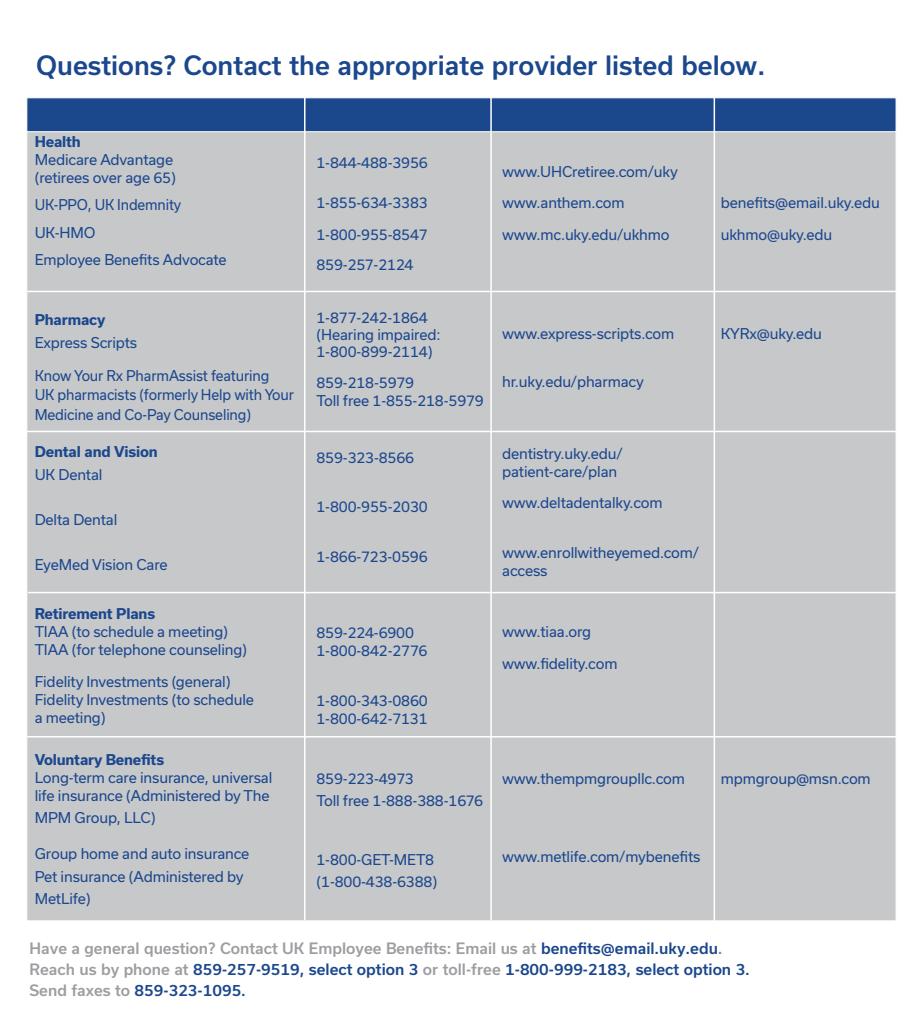
<style>
.page{position:relative;width:918px;height:1026px;background:#fff}
.page>*{position:absolute;margin:0;border:0;box-sizing:border-box;transform-origin:0 0}
.t1{font:500 25.5px "Usual";color:#1b478d}
.t2{font:500 15px/21px "Usual";color:#9c9ea1}
.t3{font:14.25px/18px "Usual";letter-spacing:-.01em;color:#1b478d}
.t4{font:14.25px/19.5px "Usual";letter-spacing:-.01em;color:#1b478d;scale:.96 1}
.t5{font:700 14.25px "Usual";letter-spacing:-.01em;color:#1b478d}
.t6{font:14.25px/28.5px "Usual";letter-spacing:-.01em;color:#1b478d;scale:.95 1}
.s1{color:#1b478d}
.s2{color:#7880b1}
</style>
<div class="page">
<div style="left:26px;top:129px;width:870px;height:792px;background:#c7c8ca;border:1px solid #fff"></div>
<div style="left:26px;top:97px;width:870px;height:35px;background:#1b478d;border:1px solid #fff"></div>
<hr style="left:304px;top:97px;width:2px;height:823px;background:#fff">
<hr style="left:490px;top:97px;width:2px;height:823px;background:#fff">
<hr style="left:714px;top:97px;width:1px;height:824px;background:#fff">
<hr style="left:27px;top:291px;width:870px;height:1px;background:#fff">
<hr style="left:27px;top:431px;width:870px;height:1px;background:#fff">
<hr style="left:28px;top:592px;width:870px;height:1px;background:#fff">
<hr style="left:27px;top:736px;width:870px;height:2px;background:#fff">
<h1 class="t1" style="left:36px;top:50px;width:731px">Questions? Contact the appropriate provider listed below.</h1>
<p class="t5" style="left:35px;top:133px;width:48px">Health</p>
<p class="t3" style="left:35px;top:150px;width:143px">Medicare Advantage (retirees over age 65)</p>
<p class="t6" style="left:35px;top:190px;width:156px">UK-PPO, UK Indemnity<br>UK-HMO</p>
<p class="t3" style="left:35px;top:251px;width:194px">Employee Benefits Advocate</p>
<p class="t5" style="left:35px;top:312px;width:72px">Pharmacy</p>
<p class="t3" style="left:35px;top:333px;width:104px">Express Scripts</p>
<p class="t4" style="left:35px;top:366px;width:272px">Know Your Rx PharmAssist featuring<br>UK pharmacists (formerly Help with Your<br>Medicine and Co-Pay Counseling)</p>
<p class="t5" style="left:35px;top:444px;width:125px">Dental and Vision</p>
<p class="t3" style="left:35px;top:465px;width:69px">UK Dental</p>
<p class="t3" style="left:35px;top:510px;width:84px">Delta Dental</p>
<p class="t3" style="left:35px;top:555px;width:135px">EyeMed Vision Care</p>
<p class="t5" style="left:35px;top:606px;width:122px">Retirement Plans</p>
<p class="t3" style="left:35px;top:623px;width:214px">TIAA (to schedule a meeting)<br>TIAA (for telephone counseling)</p>
<p class="t3" style="left:35px;top:672px;width:221px">Fidelity Investments (general)<br>Fidelity Investments (to schedule a meeting)</p>
<p class="t5" style="left:35px;top:751px;width:131px">Voluntary Benefits</p>
<p class="t3" style="left:35px;top:768px;width:239px">Long-term care insurance, universal life insurance (Administered by The</p>
<p class="t3" style="left:35px;top:809px;width:122px">MPM Group, LLC)</p>
<p class="t3" style="left:35px;top:843px;width:216px;line-height:22.5px">Group home and auto insurance<br>Pet insurance (Administered by<br>MetLife)</p>
<p class="t3" style="left:317px;top:154px;width:113px">1-844-488-3956</p>
<p class="t3" style="left:317px;top:194px;width:113px">1-855-634-3383</p>
<p class="t3" style="left:317px;top:220px;width:113px;line-height:30px">1-800-955-8547<br>859-257-2124</p>
<p class="t3" style="left:317px;top:309px;width:126px;line-height:17.1px">1-877-242-1864 (Hearing impaired:<br>1-800-899-2114)</p>
<p class="t3" style="left:317px;top:373px;width:169px">859-218-5979<br>Toll free 1-855-218-5979</p>
<p class="t3" style="left:317px;top:448px;width:99px">859-323-8566</p>
<p class="t3" style="left:317px;top:498px;width:113px">1-800-955-2030</p>
<p class="t3" style="left:317px;top:547px;width:113px">1-866-723-0596</p>
<p class="t3" style="left:502px;top:163px;width:177px">www.UHCretiree.com/uky</p>
<p class="t3" style="left:502px;top:194px;width:124px">www.anthem.com</p>
<p class="t3" style="left:502px;top:226px;width:169px">www.mc.uky.edu/ukhmo</p>
<p class="t3" style="left:502px;top:325px;width:174px">www.express-scripts.com</p>
<p class="t3" style="left:502px;top:373px;width:143px">hr.uky.edu/pharmacy</p>
<p class="t3" style="left:502px;top:445px;width:122px">dentistry.uky.edu/ patient-care/plan</p>
<p class="t3" style="left:502px;top:494px;width:162px">www.deltadentalky.com</p>
<p class="t3" style="left:502px;top:544px;width:198px">www.enrollwitheyemed.com/ access</p>
<p class="t3" style="left:317px;top:624px;width:113px">859-224-6900<br>1-800-842-2776</p>
<p class="t3" style="left:317px;top:691px;width:113px">1-800-343-0860<br>1-800-642-7131</p>
<p class="t3" style="left:502px;top:623px;width:90px">www.tiaa.org</p>
<p class="t3" style="left:502px;top:655px;width:117px">www.fidelity.com</p>
<p class="t3" style="left:317px;top:767px;width:168px;line-height:22.5px">859-223-4973<br>Toll free 1-888-388-1676</p>
<p class="t3" style="left:502px;top:770px;width:184px">www.thempmgroupllc.com</p>
<p class="t3" style="left:317px;top:848px;width:122px;line-height:22.5px">1-800-GET-MET8 (1-800-438-6388)</p>
<p class="t3" style="left:502px;top:848px;width:200px">www.metlife.com/mybenefits</p>
<p class="t3" style="left:721px;top:194px;width:161px">benefits@email.uky.edu</p>
<p class="t3" style="left:721px;top:226px;width:113px">ukhmo@uky.edu</p>
<p class="t3" style="left:721px;top:325px;width:103px">KYRx@uky.edu</p>
<p class="t3" style="left:721px;top:770px;width:152px">mpmgroup@msn.com</p>
<p class="t2" style="left:30px;top:938px;width:722px">Have a general question? Contact UK Employee Benefits: Email us at <span class="s1">benefits@email.uky.edu</span><span class="s2">.<br></span>Reach us by phone at <span class="s1">859-257-9519, select option 3</span> or toll-free <span class="s1">1-800-999-2183, select option 3.<br></span>Send faxes to <span class="s1">859-323-1095.</span></p>
</div>
